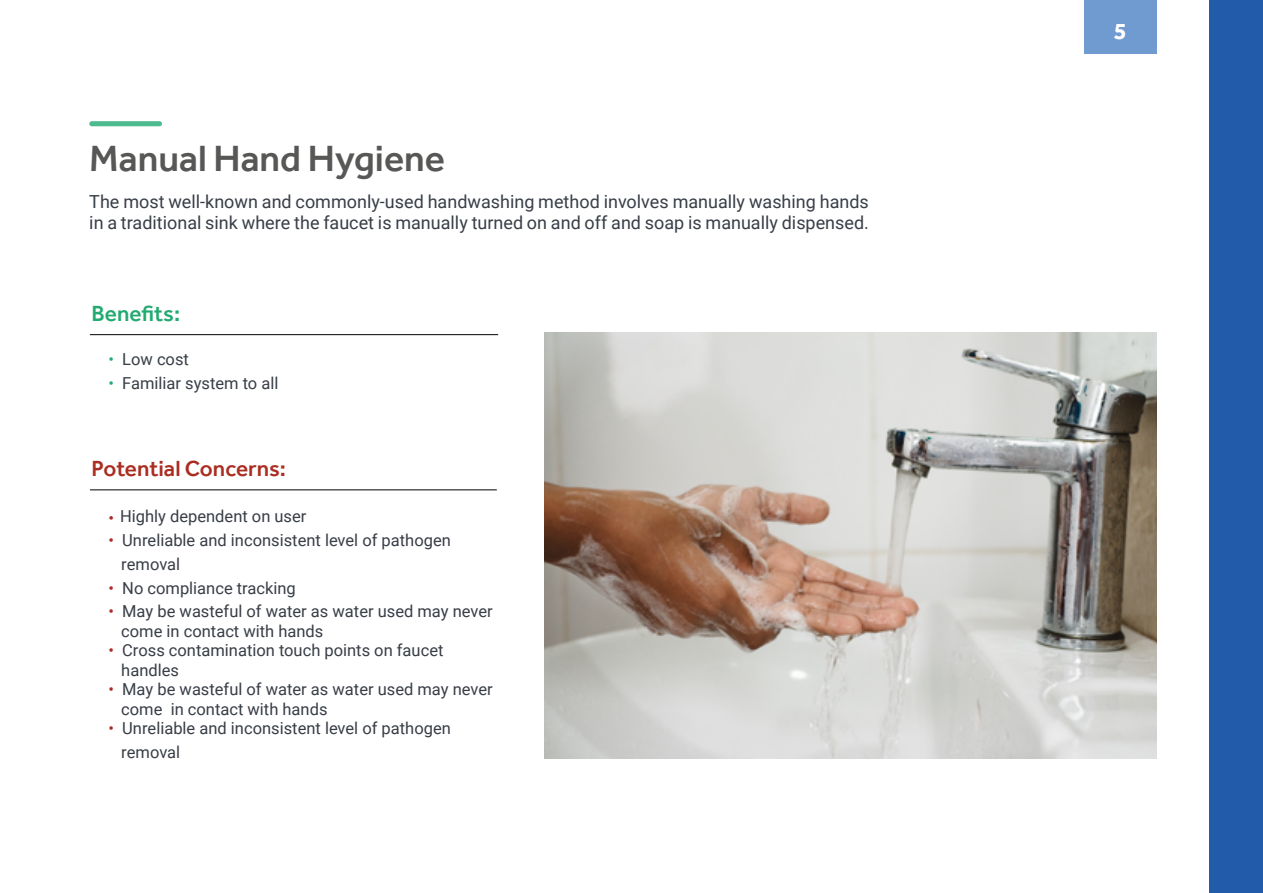
<style>
.page{position:relative;width:1263px;height:893px;background:#fff}
.page>*{position:absolute;margin:0;border:0;box-sizing:border-box;transform-origin:0 0}
.t1{font:500 37.5px "Effra";color:#575756}
.t2{font:700 24px "Effra";color:#fff}
.t3{font:500 22.5px "Effra";color:#aa2d22}
.t4{font:500 22.5px "Effra";color:#22aa71}
.t5{font:18px/21px "Roboto";color:#383e47}
.t6{font:16.5px/19.5px "Roboto";color:#383d46}
.s1{color:#24ab72}
.s2{font-family:"Effra";font-weight:300;color:#ab2b23}
.s3{color:#ab2b23}
</style>
<div class="page">
<div style="left:89px;top:121px;width:73px;height:5px;background:#4ebb8e;border-radius:3px"></div>
<hr style="left:90px;top:334px;width:408px;height:1px;background:#000">
<hr style="left:90px;top:490px;width:407px;height:1px;background:#000">
<img style="left:544px;top:333px;width:613px;height:426px">
<div style="left:1209px;top:0;width:54px;height:893px;background:#225baa"></div>
<div style="left:1084px;top:0;width:73px;height:54px;background:#709bd1"></div>
<h1 class="t1" style="left:89px;top:136px;width:357px">Manual Hand Hygiene</h1>
<p class="t5" style="left:89px;top:191px;width:781px">The most well-known and commonly-used handwashing method involves manually washing hands in a traditional sink where the faucet is manually turned on and off and soap is manually dispensed.</p>
<h3 class="t4" style="left:91px;top:300px;width:90px">Benefits:</h3>
<p class="t6" style="left:109px;top:349px;width:82px"><span class="s1">•</span> Low cost</p>
<p class="t6" style="left:109px;top:373px;width:171px"><span class="s1">•</span> Familiar system to all</p>
<h3 class="t3" style="left:91px;top:455px;width:196px">Potential Concerns:</h3>
<p class="t6" style="left:109px;top:506px;width:199px"><span class="s2">•</span> Highly dependent on user</p>
<p class="t6" style="left:121px;top:528px;width:331px;line-height:23.7px;text-indent:-13px"><span class="s3">•</span> Unreliable and inconsistent level of pathogen removal</p>
<p class="t6" style="left:109px;top:577px;width:189px"><span class="s3">•</span> No compliance tracking</p>
<p class="t6" style="left:121px;top:601px;width:373px;text-indent:-13px"><span class="s3">•</span> May be wasteful of water as water used may never come in contact with hands</p>
<p class="t6" style="left:121px;top:640px;width:324px;text-indent:-13px"><span class="s3">•</span> Cross contamination touch points on faucet handles</p>
<p class="t6" style="left:121px;top:679px;width:373px;text-indent:-13px"><span class="s3">•</span> May be wasteful of water as water used may never come in contact with hands</p>
<p class="t6" style="left:121px;top:716px;width:331px;line-height:23.7px;text-indent:-13px"><span class="s3">•</span> Unreliable and inconsistent level of pathogen removal</p>
<h2 class="t2" style="left:1114px;top:16px;width:15px">5</h2>
</div>
